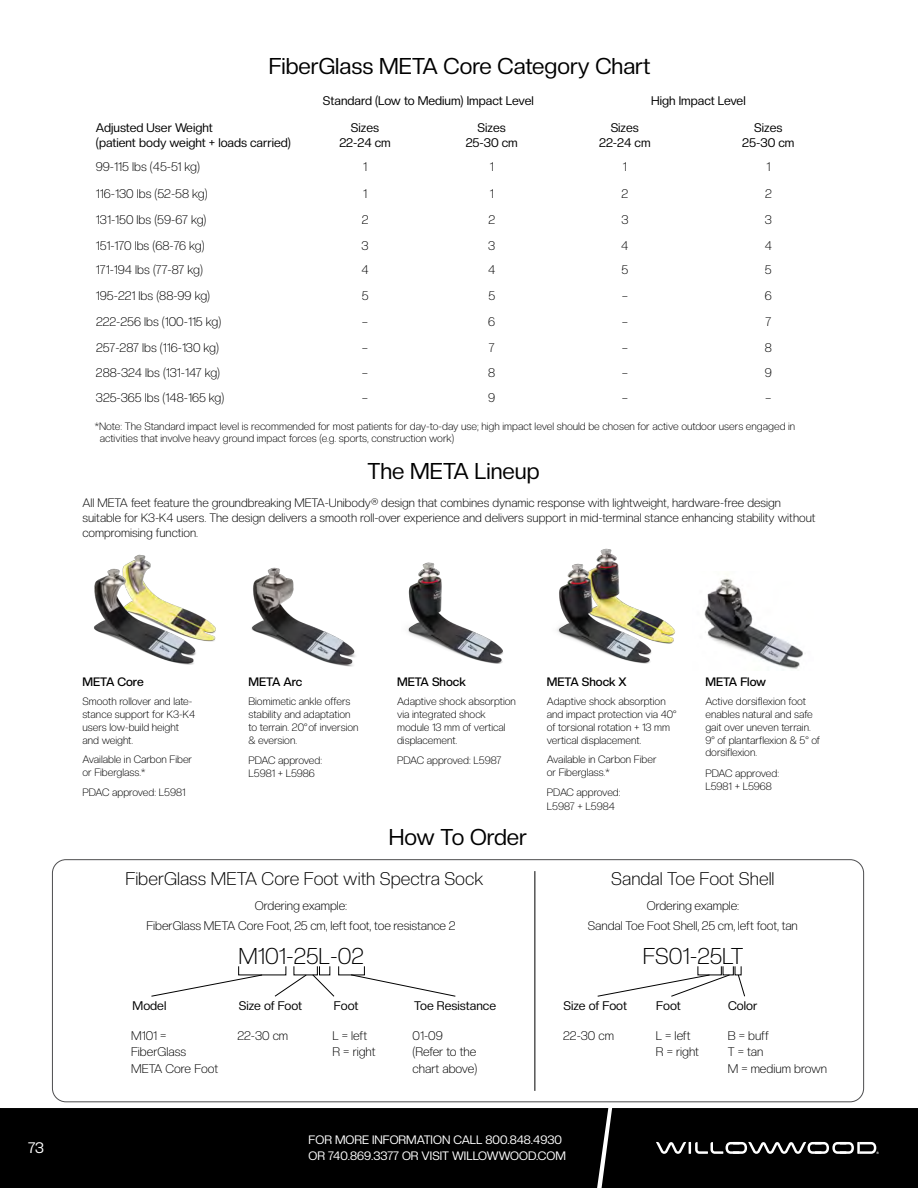
<style>
.page{position:relative;width:918px;height:1188px;background:#fff}
.page>*{position:absolute;margin:0;border:0;box-sizing:border-box;transform-origin:0 0}
.t1{font:22.5px "Creato Display";color:#000}
.t2{font:300 22.5px "Creato Display";color:#000}
.t3{font:300 18px "Creato Display";color:#000}
.t4{font:15px "Creato Display";color:#fff}
.t5{font:300 12.3px/16.5px "Creato Display";color:#000}
.t6{font:12.3px/14.7px "Creato Display";color:#000;text-align:center}
.t7{font:300 12px/15px "Creato Display";color:#000}
.t8{font:12px/16.5px "Creato Display";color:#fff}
.t9{font:500 12px "Creato Display";color:#000}
.t10{font:300 10.5px/12.8px "Creato Display";color:#000}
</style>
<div class="page">
<div style="left:1px;top:1108px;width:599px;height:80px;background:#000"></div>
<svg style="left:0;top:1108px;width:1px;height:80px"></svg>
<svg style="left:600px;top:1108px;width:318px;height:80px;background:#0e0e0e"></svg>
<svg style="left:151px;top:975px;width:112px;height:22px"></svg>
<svg style="left:597px;top:974px;width:133px;height:23px"></svg>
<svg style="left:737px;top:974px;width:8px;height:23px"></svg>
<div style="left:52px;top:859px;width:812px;height:243px;border:1px solid #4d4d4f;border-radius:14px"></div>
<hr style="left:534px;top:871px;width:1px;height:220px;background:#000">
<svg style="left:274px;top:974px;width:61px;height:23px"></svg>
<svg style="left:350px;top:974px;width:106px;height:23px"></svg>
<img style="left:596px;top:548px;width:80px;height:96px">
<img style="left:124px;top:554px;width:92px;height:88px">
<img style="left:94px;top:566px;width:108px;height:99px">
<img style="left:251px;top:567px;width:105px;height:100px">
<img style="left:408px;top:562px;width:95px;height:102px">
<img style="left:704px;top:578px;width:99px;height:91px">
<img style="left:557px;top:560px;width:99px;height:104px">
<h1 class="t1" style="left:269px;top:52px;width:383px">FiberGlass META Core Category Chart</h1>
<p class="t6" style="left:323px;top:93px;width:212px">Standard (Low to Medium) Impact Level</p>
<p class="t6" style="left:651px;top:93px;width:96px">High Impact Level</p>
<p class="t6" style="left:96px;top:120px;width:196px;text-align:left">Adjusted User Weight<br>(patient body weight + loads carried)</p>
<p class="t6" style="left:339px;top:120px;width:53px">Sizes<br>22-24 cm</p>
<p class="t6" style="left:466px;top:120px;width:54px">Sizes<br>25-30 cm</p>
<p class="t6" style="left:599px;top:120px;width:53px">Sizes<br>22-24 cm</p>
<p class="t6" style="left:742px;top:120px;width:54px">Sizes<br>25-30 cm</p>
<p class="t5" style="left:96px;top:158px;width:106px">99-115 lbs (45-51 kg)</p>
<p class="t5" style="left:363px;top:158px;width:5px">1</p>
<p class="t5" style="left:490px;top:158px;width:5px">1</p>
<p class="t5" style="left:623px;top:158px;width:5px">1</p>
<p class="t5" style="left:766px;top:158px;width:5px">1</p>
<p class="t5" style="left:96px;top:185px;width:113px">116-130 lbs (52-58 kg)</p>
<p class="t5" style="left:363px;top:185px;width:5px">1</p>
<p class="t5" style="left:490px;top:185px;width:5px">1</p>
<p class="t5" style="left:621px;top:185px;width:8px">2</p>
<p class="t5" style="left:765px;top:185px;width:8px">2</p>
<p class="t5" style="left:96px;top:211px;width:112px">131-150 lbs (59-67 kg)</p>
<p class="t5" style="left:362px;top:211px;width:8px">2</p>
<p class="t5" style="left:488px;top:211px;width:8px">2</p>
<p class="t5" style="left:621px;top:211px;width:9px">3</p>
<p class="t5" style="left:765px;top:211px;width:9px">3</p>
<p class="t5" style="left:96px;top:237px;width:110px">151-170 lbs (68-76 kg)</p>
<p class="t5" style="left:362px;top:237px;width:9px">3</p>
<p class="t5" style="left:488px;top:237px;width:9px">3</p>
<p class="t5" style="left:621px;top:237px;width:9px">4</p>
<p class="t5" style="left:765px;top:237px;width:9px">4</p>
<p class="t5" style="left:96px;top:261px;width:108px">171-194 lbs (77-87 kg)</p>
<p class="t5" style="left:362px;top:261px;width:9px">4</p>
<p class="t5" style="left:488px;top:261px;width:9px">4</p>
<p class="t5" style="left:621px;top:261px;width:8px">5</p>
<p class="t5" style="left:765px;top:261px;width:8px">5</p>
<p class="t5" style="left:96px;top:287px;width:116px">195-221 lbs (88-99 kg)</p>
<p class="t5" style="left:362px;top:287px;width:8px">5</p>
<p class="t5" style="left:488px;top:287px;width:8px">5</p>
<p class="t5" style="left:622px;top:287px;width:8px">–</p>
<p class="t5" style="left:765px;top:287px;width:9px">6</p>
<p class="t5" style="left:96px;top:313px;width:127px">222-256 lbs (100-115 kg)</p>
<p class="t5" style="left:362px;top:313px;width:8px">–</p>
<p class="t5" style="left:488px;top:313px;width:9px">6</p>
<p class="t5" style="left:622px;top:313px;width:8px">–</p>
<p class="t5" style="left:766px;top:313px;width:7px">7</p>
<p class="t5" style="left:96px;top:339px;width:125px">257-287 lbs (116-130 kg)</p>
<p class="t5" style="left:362px;top:339px;width:8px">–</p>
<p class="t5" style="left:489px;top:339px;width:7px">7</p>
<p class="t5" style="left:622px;top:339px;width:8px">–</p>
<p class="t5" style="left:765px;top:339px;width:9px">8</p>
<p class="t5" style="left:96px;top:365px;width:126px">288-324 lbs (131-147 kg)</p>
<p class="t5" style="left:362px;top:365px;width:8px">–</p>
<p class="t5" style="left:488px;top:365px;width:9px">8</p>
<p class="t5" style="left:622px;top:365px;width:8px">–</p>
<p class="t5" style="left:765px;top:365px;width:9px">9</p>
<p class="t5" style="left:96px;top:389px;width:130px">325-365 lbs (148-165 kg)</p>
<p class="t5" style="left:362px;top:389px;width:8px">–</p>
<p class="t5" style="left:488px;top:389px;width:9px">9</p>
<p class="t5" style="left:622px;top:389px;width:8px">–</p>
<p class="t5" style="left:765px;top:389px;width:8px">–</p>
<p class="t10" style="left:100px;top:420px;width:697px;text-indent:-5px">*Note: The Standard impact level is recommended for most patients for day-to-day use; high impact level should be chosen for active outdoor users engaged in activities that involve heavy ground impact forces (e.g. sports, construction work)</p>
<h1 class="t1" style="left:367px;top:458px;width:174px">The META Lineup</h1>
<p class="t7" style="left:82px;top:495px;width:735px">All META feet feature the groundbreaking META-Unibody® design that combines dynamic response with lightweight, hardware-free design suitable for K3-K4 users. The design delivers a smooth roll-over experience and delivers support in mid-terminal stance enhancing stability without compromising function.</p>
<h3 class="t4" style="left:28px;top:1139px;width:17px">73</h3>
<p class="t9" style="left:82px;top:675px;width:63px">META Core</p>
<p class="t10" style="left:82px;top:695px;width:114px">Smooth rollover and late&shy;stance support for K3-K4 users low-build height and weight.</p>
<p class="t10" style="left:82px;top:753px;width:111px">Available in Carbon Fiber or Fiberglass.*</p>
<p class="t10" style="left:82px;top:786px;width:104px">PDAC approved: L5981</p>
<p class="t9" style="left:248px;top:675px;width:55px">META Arc</p>
<p class="t10" style="left:248px;top:695px;width:112px">Biomimetic ankle offers stability and adaptation to terrain. 20° of inversion &amp; eversion.</p>
<p class="t10" style="left:248px;top:753px;width:75px;line-height:13.5px">PDAC approved:<br>L5981 + L5986</p>
<p class="t9" style="left:397px;top:675px;width:70px">META Shock</p>
<p class="t10" style="left:397px;top:695px;width:120px">Adaptive shock absorption via integrated shock module 13 mm of vertical displacement.</p>
<p class="t10" style="left:397px;top:754px;width:106px">PDAC approved: L5987</p>
<h1 class="t1" style="left:389px;top:824px;width:140px">How To Order</h1>
<p class="t9" style="left:547px;top:675px;width:81px">META Shock X</p>
<p class="t10" style="left:547px;top:695px;width:131px">Adaptive shock absorption and impact protection via 40° of torsional rotation + 13 mm vertical displacement.</p>
<p class="t10" style="left:547px;top:753px;width:111px">Available in Carbon Fiber or Fiberglass.*</p>
<p class="t10" style="left:547px;top:786px;width:75px;line-height:13.5px">PDAC approved:<br>L5987 + L5984</p>
<p class="t9" style="left:705px;top:675px;width:62px">META Flow</p>
<p class="t10" style="left:705px;top:695px;width:116px">Active dorsiflexion foot enables natural and safe gait over uneven terrain.<br>9° of plantarflexion &amp; 5° of dorsiflexion.</p>
<p class="t10" style="left:705px;top:766px;width:75px;line-height:13.5px">PDAC approved:<br>L5981 + L5968</p>
<h2 class="t3" style="left:125px;top:868px;width:360px">FiberGlass META Core Foot with Spectra Sock</h2>
<h2 class="t3" style="left:611px;top:868px;width:165px">Sandal Toe Foot Shell</h2>
<p class="t5" style="left:146px;top:896px;width:311px;line-height:19.5px;text-align:center">Ordering example:<br>FiberGlass META Core Foot, 25 cm, left foot, toe resistance 2</p>
<p class="t5" style="left:588px;top:896px;width:211px;line-height:19.5px;text-align:center">Ordering example:<br>Sandal Toe Foot Shell, 25 cm, left foot, tan</p>
<h1 class="t2" style="left:238px;top:942px;width:127px">M101-25L-02</h1>
<p class="t6" style="left:133px;top:998px;width:35px">Model</p>
<p class="t6" style="left:239px;top:998px;width:65px">Size of Foot</p>
<p class="t6" style="left:334px;top:998px;width:26px">Foot</p>
<p class="t6" style="left:414px;top:998px;width:84px">Toe Resistance</p>
<p class="t5" style="left:131px;top:1027px;width:89px">M101 =<br>FiberGlass<br>META Core Foot</p>
<p class="t5" style="left:237px;top:1027px;width:52px">22-30 cm</p>
<p class="t5" style="left:333px;top:1027px;width:45px">L = left<br>R = right</p>
<p class="t5" style="left:413px;top:1027px;width:66px">01-09<br>(Refer to the chart above)</p>
<h1 class="t2" style="left:643px;top:942px;width:102px">FS01-25LT</h1>
<p class="t6" style="left:564px;top:998px;width:65px">Size of Foot</p>
<p class="t6" style="left:656px;top:998px;width:26px">Foot</p>
<p class="t6" style="left:728px;top:998px;width:31px">Color</p>
<p class="t5" style="left:563px;top:1027px;width:52px">22-30 cm</p>
<p class="t5" style="left:656px;top:1027px;width:45px">L = left<br>R = right</p>
<p class="t5" style="left:728px;top:1027px;width:101px">B = buff<br>T = tan<br>M = medium brown</p>
<p class="t8" style="left:309px;top:1131px;width:259px">FOR MORE INFORMATION CALL 800.848.4930<br>OR 740.869.3377 OR VISIT WILLOWWOOD.COM</p>
</div>
